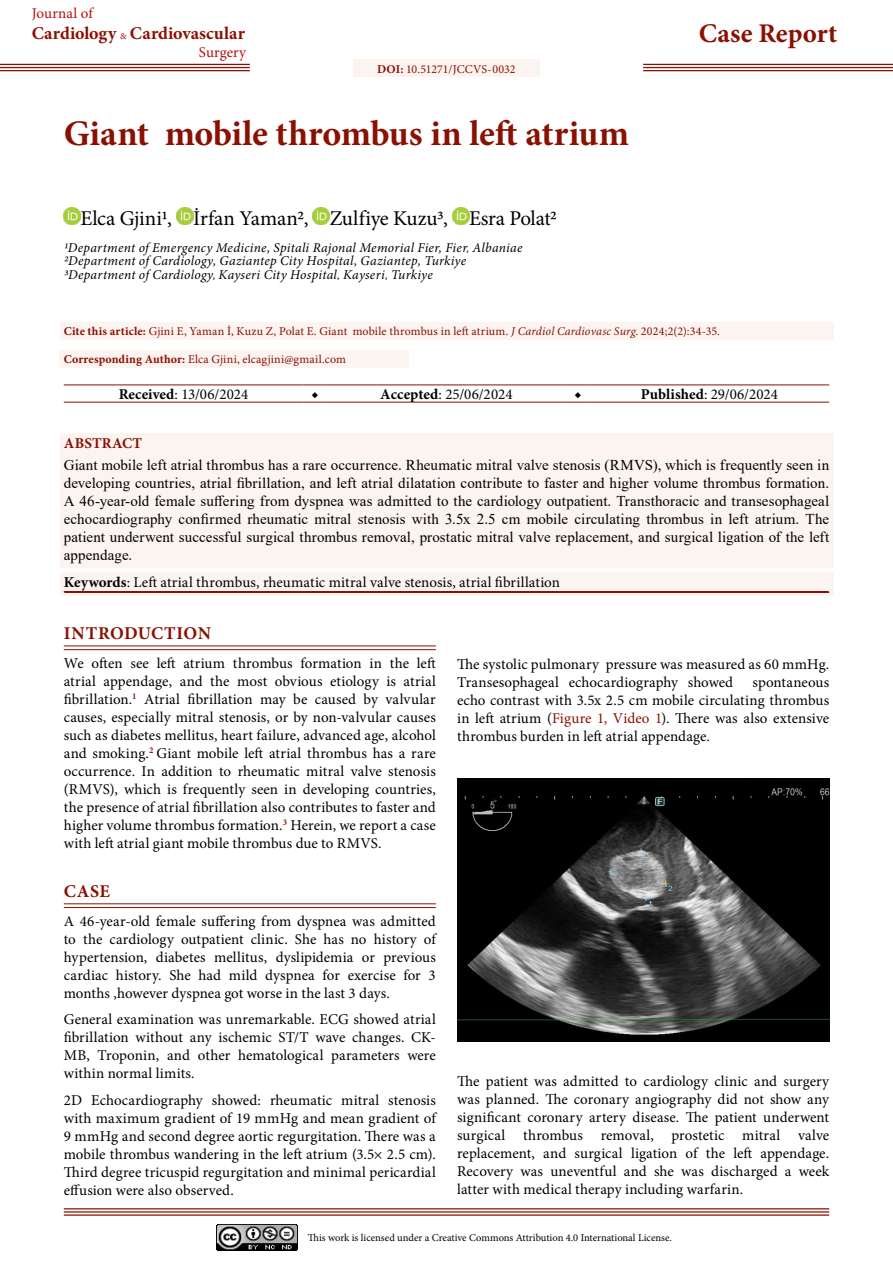
<style>
.page{position:relative;width:893px;height:1263px;background:#fff}
.page>*{position:absolute;margin:0;border:0;box-sizing:border-box;transform-origin:0 0}
.Makale_Başlığı{font:700 36px "Minion Pro";letter-spacing:-.01em;color:#8a1002}
.t1{font:700 27px "Minion Pro";letter-spacing:.005em;color:#8a1002}
.Yazarlar{font:21px "Minion Pro";letter-spacing:-.015em;color:#000}
._1__BAŞLIK{font:700 18px "Minion Pro";letter-spacing:.015em;color:#8a1002}
.Ana_metin{font:15px/18px "Minion Pro";letter-spacing:.005em;color:#000;text-align:justify}
.Abstract{font:15px/18px "Times New Roman";letter-spacing:.005em;color:#000;text-align:justify}
.Abstract_Keywords{font:15px "Minion Pro";letter-spacing:.005em;color:#000}
.Table-Figure{font:15px "Minion Pro";letter-spacing:.01em;color:#000}
.t2{font:15px "Minion Pro";color:#b70e0c}
.Abstract-2{font:700 15px "Minion Pro";letter-spacing:.015em;color:#8a1002}
.Table-Figure-2{font:700 15px "Minion Pro";color:#000}
.Kurumlar{font:italic 13.5px "Minion Pro";letter-spacing:.02em;color:#000}
.Cite{font:12px "Minion Pro";letter-spacing:.01em;color:#8a1002}
.t3{font:10.5px "Minion Pro";letter-spacing:-.005em;color:#000}
.s1{font-weight:400;font-size:9px;color:#b70e0c}
.s2{font-weight:700}
.s3{font-style:italic}
.s4{color:#8a1002}
</style>
<div class="page">
<img style="left:216px;top:1225px;width:81px;height:25px">
<hr style="left:64px;top:1208px;width:765px;height:1px;background:#8a1002">
<hr style="left:64px;top:1211px;width:765px;height:1px;background:#8a1002">
<hr style="left:64px;top:1214px;width:765px;height:2px;background:#8a1002">
<hr style="left:0;top:64px;width:250px;height:1px;background:#8a1002">
<hr style="left:0;top:67px;width:250px;height:1px;background:#8a1002">
<hr style="left:0;top:70px;width:250px;height:1px;background:#8a1002">
<hr style="left:643px;top:64px;width:250px;height:1px;background:#8a1002">
<hr style="left:643px;top:67px;width:250px;height:1px;background:#8a1002">
<hr style="left:643px;top:70px;width:250px;height:1px;background:#8a1002">
<div style="left:353px;top:60px;width:187px;height:17px;background:#fcf4f0"></div>
<img style="left:64px;top:208px;width:17px;height:17px">
<img style="left:176px;top:208px;width:17px;height:17px">
<img style="left:313px;top:208px;width:17px;height:17px">
<img style="left:452px;top:208px;width:17px;height:17px">
<div style="left:60px;top:322px;width:773px;height:17px;background:#fcf4f0"></div>
<div style="left:60px;top:350px;width:349px;height:18px;background:#fcf4f0"></div>
<hr style="left:64px;top:385px;width:239px;height:1px;background:#8a1002">
<svg style="left:303px;top:385px;width:24px;height:1px"></svg>
<hr style="left:327px;top:385px;width:239px;height:1px;background:#8a1002">
<svg style="left:566px;top:385px;width:24px;height:1px"></svg>
<hr style="left:590px;top:385px;width:239px;height:1px;background:#8a1002">
<hr style="left:64px;top:402px;width:239px;height:1px;background:#8a1002">
<svg style="left:303px;top:402px;width:24px;height:1px"></svg>
<hr style="left:327px;top:402px;width:239px;height:1px;background:#8a1002">
<svg style="left:566px;top:402px;width:24px;height:1px"></svg>
<hr style="left:590px;top:402px;width:239px;height:1px;background:#8a1002">
<hr style="left:64px;top:645px;width:372px;height:1px;background:#8a1002">
<hr style="left:64px;top:649px;width:372px;height:1px;background:#8a1002">
<hr style="left:64px;top:903px;width:372px;height:1px;background:#8a1002">
<hr style="left:64px;top:907px;width:372px;height:1px;background:#8a1002">
<img style="left:457px;top:779px;width:372px;height:263px">
<div style="left:60px;top:433px;width:773px;height:23px;background:#fcf4f0"></div>
<div style="left:60px;top:456px;width:773px;height:112px;background:#fcf4f0"></div>
<div style="left:60px;top:572px;width:773px;height:23px;background:#fcf4f0"></div>
<hr style="left:63px;top:591px;width:766px;height:2px;background:#8a1002">
<p class="t2" style="left:32px;top:3px;width:62px">Journal of</p>
<p class="_1__BAŞLIK" style="left:32px;top:21px;width:215px">Cardiology <span class="s1">&amp;</span> Cardiovascular</p>
<p class="t2" style="left:199px;top:42px;width:49px">Surgery</p>
<p class="Cite" style="left:377px;top:61px;width:140px"><span class="s2">DOI:</span> 10.51271/JCCVS-0032</p>
<p class="Makale_Başlığı" style="left:64px;top:108px;width:567px">Giant mobile thrombus in left atrium</p>
<p class="Yazarlar" style="left:81px;top:204px;width:478px">Elca Gjini1, İrfan Yaman2, Zulfiye Kuzu3, Esra Polat2</p>
<p class="Kurumlar" style="left:64px;top:238px;width:460px">1Department of Emergency Medicine, Spitali Rajonal Memorial Fier, Fier, Albaniae</p>
<p class="Kurumlar" style="left:64px;top:252px;width:404px">2Department of Cardiology, Gaziantep City Hospital, Gaziantep, Turkiye</p>
<p class="Kurumlar" style="left:64px;top:265px;width:370px">3Department of Cardiology, Kayseri City Hospital, Kayseri, Turkiye</p>
<h2 class="t1" style="left:699px;top:14px;width:140px">Case Report</h2>
<p class="Cite" style="left:64px;top:323px;width:658px"><span class="s2">Cite this article:</span> Gjini E, Yaman İ, Kuzu Z, Polat E. Giant mobile thrombus in left atrium. <span class="s3">J Cardiol Cardiovasc Surg</span>. 2024;2(2):34-35.</p>
<p class="Cite" style="left:64px;top:352px;width:284px"><span class="s2">Corresponding Author:</span> Elca Gjini, elcagjini@gmail.com</p>
<p class="Table-Figure" style="left:119px;top:384px;width:131px"><span class="s2">Received</span>: 13/06/2024</p>
<p class="Table-Figure-2" style="left:311px;top:384px;width:9px">◆</p>
<p class="Table-Figure" style="left:380px;top:384px;width:134px"><span class="s2">Accepted</span>: 25/06/2024</p>
<p class="Table-Figure-2" style="left:574px;top:384px;width:9px">◆</p>
<p class="Table-Figure" style="left:641px;top:384px;width:139px"><span class="s2">Published</span>: 29/06/2024</p>
<p class="Abstract-2" style="left:64px;top:433px;width:80px">ABSTRACT</p>
<p class="Abstract" style="left:64px;top:456px;width:767px">Giant mobile left atrial thrombus has a rare occurrence. Rheumatic mitral valve stenosis (RMVS), which is frequently seen in developing countries, atrial fibrillation, and left atrial dilatation contribute to faster and higher volume thrombus formation.<br>A 46-year-old female suffering from dyspnea was admitted to the cardiology outpatient. Transthoracic and transesophageal echocardiography confirmed rheumatic mitral stenosis with 3.5x 2.5 cm mobile circulating thrombus in left atrium. The patient underwent successful surgical thrombus removal, prostatic mitral valve replacement, and surgical ligation of the left appendage.</p>
<p class="Abstract_Keywords" style="left:64px;top:572px;width:498px"><span class="s2">Keywords</span>: Left atrial thrombus, rheumatic mitral valve stenosis, atrial fibrillation</p>
<p class="_1__BAŞLIK" style="left:64px;top:620px;width:149px">INTRODUCTION</p>
<p class="Ana_metin" style="left:64px;top:654px;width:374px">We often see left atrium thrombus formation in the left atrial appendage, and the most obvious etiology is atrial fibrillation.<sup>1</sup> Atrial fibrillation may be caused by valvular causes, especially mitral stenosis, or by non-valvular causes such as diabetes mellitus, heart failure, advanced age, alcohol and smoking.<sup>2</sup> Giant mobile left atrial thrombus has a rare occurrence. In addition to rheumatic mitral valve stenosis (RMVS), which is frequently seen in developing countries, the presence of atrial fibrillation also contributes to faster and higher volume thrombus formation.<sup>3</sup> Herein, we report a case with left atrial giant mobile thrombus due to RMVS.</p>
<p class="_1__BAŞLIK" style="left:64px;top:878px;width:48px">CASE</p>
<p class="Ana_metin" style="left:64px;top:912px;width:374px">A 46-year-old female suffering from dyspnea was admitted to the cardiology outpatient clinic. She has no history of hypertension, diabetes mellitus, dyslipidemia or previous cardiac history. She had mild dyspnea for exercise for 3 months ,however dyspnea got worse in the last 3 days.</p>
<p class="Ana_metin" style="left:64px;top:1010px;width:374px">General examination was unremarkable. ECG showed atrial fibrillation without any ischemic ST/T wave changes. CK-MB, Troponin, and other hematological parameters were within normal limits.</p>
<p class="Ana_metin" style="left:64px;top:1091px;width:374px">2D Echocardiography showed: rheumatic mitral stenosis with maximum gradient of 19 mmHg and mean gradient of 9 mmHg and second degree aortic regurgitation. There was a mobile thrombus wandering in the left atrium (3.5× 2.5 cm).<br>Third degree tricuspid regurgitation and minimal pericardial effusion were also observed.</p>
<p class="Ana_metin" style="left:457px;top:655px;width:374px">The systolic pulmonary pressure was measured as 60 mmHg.<br>Transesophageal echocardiography showed</p>
<p class="Ana_metin" style="left:457px;top:673px;width:374px;text-indent:295px">spontaneous echo contrast with 3.5x 2.5 cm mobile circulating thrombus in left atrium (<span class="s4">Figure 1, Video 1</span>). There was also extensive thrombus burden in left atrial appendage.</p>
<p class="Ana_metin" style="left:457px;top:1073px;width:374px">The patient was admitted to cardiology clinic and surgery was planned. The coronary angiography did not show any significant coronary artery disease. The patient underwent surgical thrombus removal, prostetic mitral valve replacement, and surgical ligation of the left appendage.<br>Recovery was uneventful and she was discharged a week latter with medical therapy including warfarin.</p>
<p class="t3" style="left:308px;top:1231px;width:366px">This work is licensed under a Creative Commons Attribution 4.0 International License.</p>
</div>
